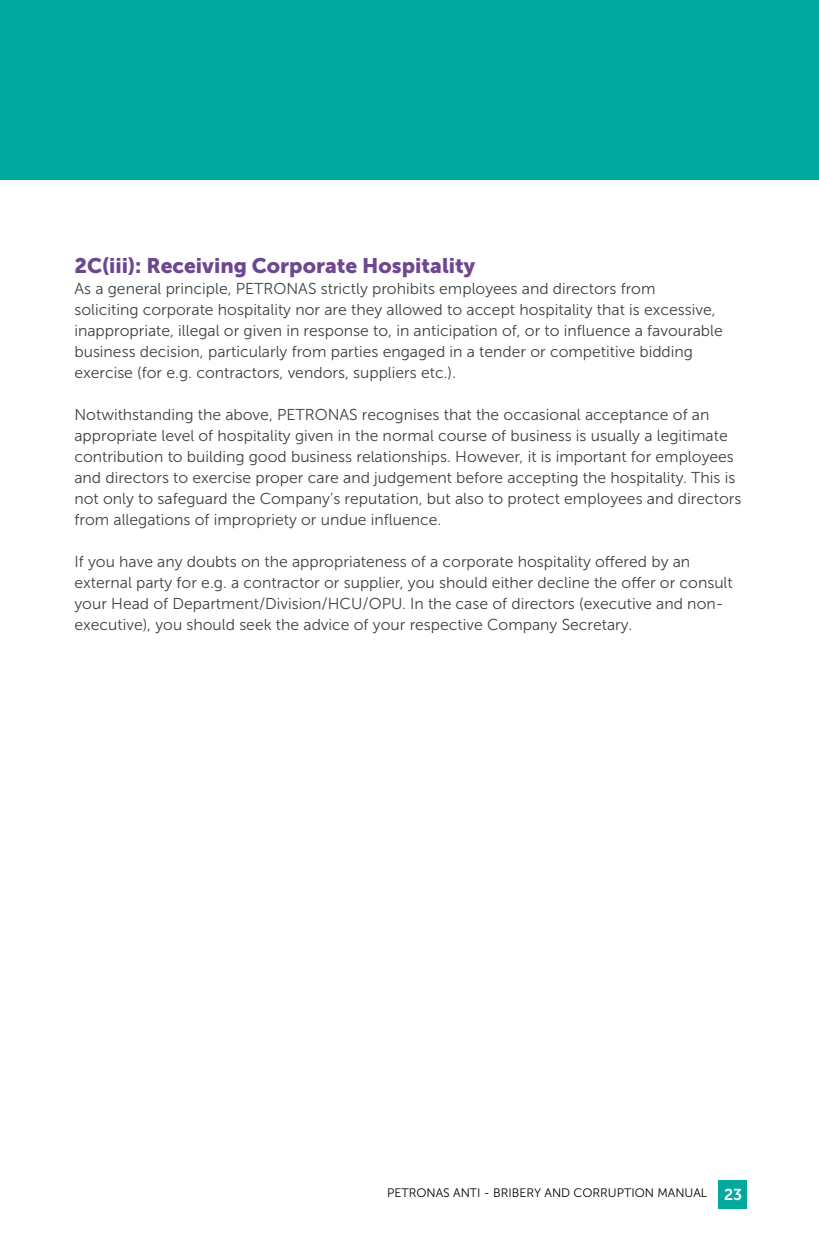
<style>
.page{position:relative;width:819px;height:1241px;background:#fff}
.page>*{position:absolute;margin:0;border:0;box-sizing:border-box;transform-origin:0 0}
.t1{font:21px "Museo Sans 900";color:#6d4891}
.t2{font:15.75px/21px "Museo Sans 300";color:#414142}
.t3{font:12.25px "Museo Sans 300";color:#000}
.s1{font-family:"Museo Sans 700";font-size:15.75px;color:#fff}
</style>
<div class="page">
<div style="left:0;top:0;width:819px;height:180px;background:#00a99d"></div>
<div style="left:718px;top:1179px;width:28px;height:28px;background:#03a99d"></div>
<h1 class="t1" style="left:74px;top:254px;width:402px">2C(iii): Receiving Corporate Hospitality</h1>
<p class="t2" style="left:74px;top:278px;width:649px">As a general principle, PETRONAS strictly prohibits employees and directors from soliciting corporate hospitality nor are they allowed to accept hospitality that is excessive, inappropriate, illegal or given in response to, in anticipation of, or to influence a favourable business decision, particularly from parties engaged in a tender or competitive bidding exercise (for e.g. contractors, vendors, suppliers etc.).</p>
<p class="t2" style="left:74px;top:404px;width:668px">Notwithstanding the above, PETRONAS recognises that the occasional acceptance of an appropriate level of hospitality given in the normal course of business is usually a legitimate contribution to building good business relationships. However, it is important for employees and directors to exercise proper care and judgement before accepting the hospitality. This is not only to safeguard the Company’s reputation, but also to protect employees and directors from allegations of impropriety or undue influence.</p>
<p class="t2" style="left:74px;top:551px;width:659px">If you have any doubts on the appropriateness of a corporate hospitality offered by an external party for e.g. a contractor or supplier, you should either decline the offer or consult your Head of Department/Division/HCU/OPU. In the case of directors (executive and non&shy;executive), you should seek the advice of your respective Company Secretary.</p>
<p class="t3" style="left:387px;top:1185px;width:356px">PETRONAS ANTI - BRIBERY AND CORRUPTION MANUAL <span class="s1">23</span></p>
</div>
